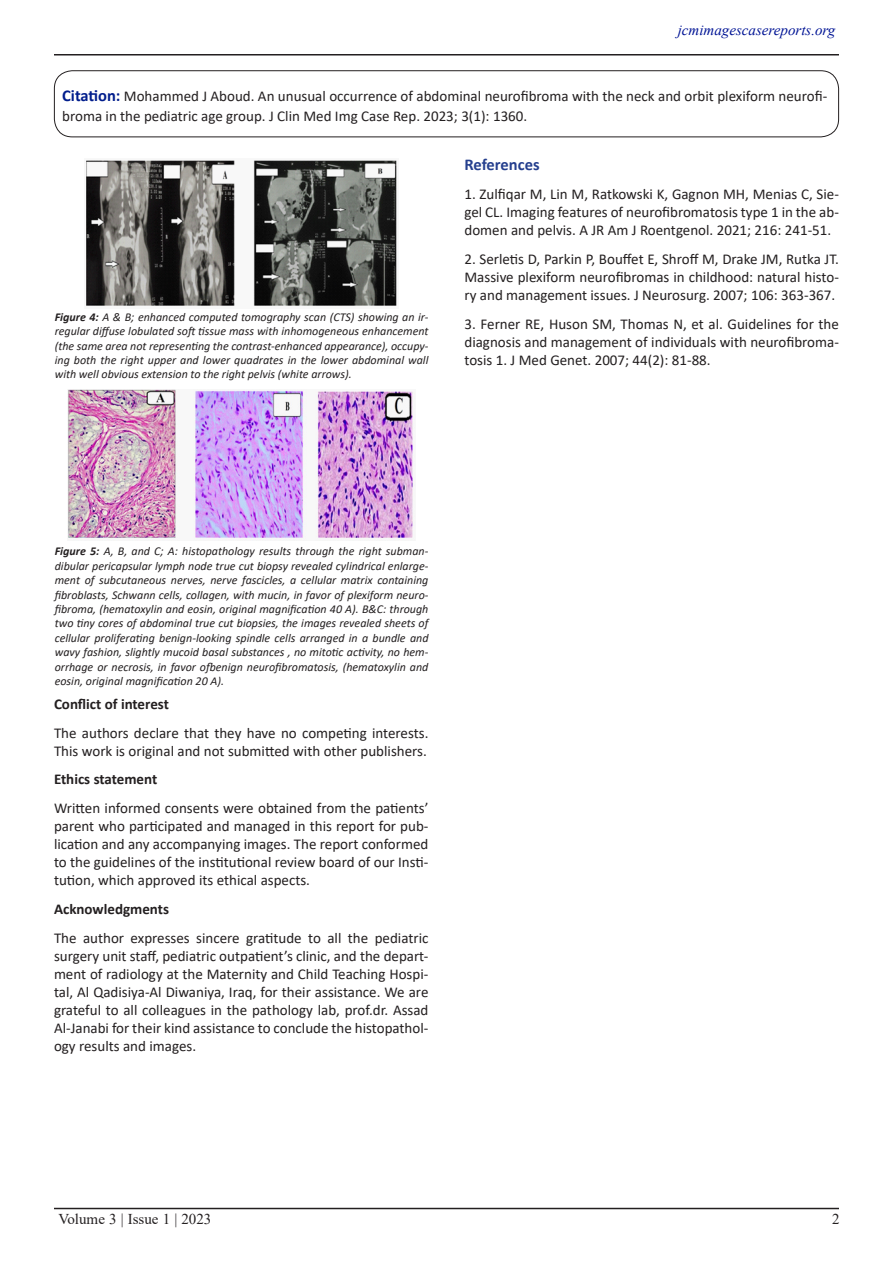
<style>
.page{position:relative;width:893px;height:1263px;background:#fff}
.page>*{position:absolute;margin:0;border:0;box-sizing:border-box;transform-origin:0 0}
.t1{font:700 16.5px "Calibri";color:#253f8e}
.Paragraph_Style_1{font:15px/18px "Calibri";color:#231f20}
.side_heading_new{font:15px/18px "Calibri";color:#231f20;text-align:justify}
.t2{font:700 15px "Calibri";color:#231f20}
.t3{font:italic 15px "Times New Roman";color:#001495}
.t4{font:15px "Times New Roman";color:#231f20}
.t5{font:italic 12px/14.4px "Calibri";color:#231f20;text-align:justify}
.s1{font-weight:700;font-size:16.5px;color:#001d8c}
.s2{font-weight:700}
</style>
<div class="page">
<hr style="left:54px;top:54px;width:785px;height:2px;background:#231f20">
<hr style="left:54px;top:1208px;width:785px;height:1px;background:#231f20">
<div style="left:54px;top:70px;width:785px;height:67px;border:1px solid #231f20;border-radius:18px"></div>
<img style="left:86px;top:160px;width:311px;height:146px">
<img style="left:67px;top:389px;width:348px;height:151px">
<p class="t3" style="left:678px;top:20px;width:159px">jcmimagescasereports.org</p>
<p class="Paragraph_Style_1" style="left:62px;top:86px;width:766px;line-height:19.5px"><span class="s1">Citation:</span> Mohammed J Aboud. An unusual occurrence of abdominal neurofibroma with the neck and orbit plexiform neurofi&shy;broma in the pediatric age group. J Clin Med Img Case Rep. 2023; 3(1): 1360.</p>
<p class="t1" style="left:464px;top:153px;width:77px">References</p>
<p class="side_heading_new" style="left:464px;top:185px;width:376px">1. Zulfiqar M, Lin M, Ratkowski K, Gagnon MH, Menias C, Sie&shy;gel CL. Imaging features of neurofibromatosis type 1 in the ab&shy;domen and pelvis. A JR Am J Roentgenol. 2021; 216: 241-51.</p>
<p class="side_heading_new" style="left:464px;top:250px;width:376px">2. Serletis D, Parkin P, Bouffet E, Shroff M, Drake JM, Rutka JT.<br>Massive plexiform neurofibromas in childhood: natural histo&shy;ry and management issues. J Neurosurg. 2007; 106: 363-367.</p>
<p class="side_heading_new" style="left:464px;top:314px;width:376px">3. Ferner RE, Huson SM, Thomas N, et al. Guidelines for the diagnosis and management of individuals with neurofibroma&shy;tosis 1. J Med Genet. 2007; 44(2): 81-88.</p>
<p class="t5" style="left:55px;top:309px;width:375px"><span class="s2">Figure 4:</span> A &amp; B; enhanced computed tomography scan (CTS) showing an ir&shy;regular diffuse lobulated soft tissue mass with inhomogeneous enhancement (the same area not representing the contrast-enhanced appearance), occupy&shy;ing both the right upper and lower quadrates in the lower abdominal wall with well obvious extension to the right pelvis (white arrows).</p>
<p class="t5" style="left:55px;top:544px;width:375px"><span class="s2">Figure 5:</span> A, B, and C; A: histopathology results through the right subman&shy;dibular pericapsular lymph node true cut biopsy revealed cylindrical enlarge&shy;ment of subcutaneous nerves, nerve fascicles, a cellular matrix containing fibroblasts, Schwann cells, collagen, with mucin, in favor of plexiform neuro&shy;fibroma, (hematoxylin and eosin, original magnification 40 A). B&amp;C: through two tiny cores of abdominal true cut biopsies, the images revealed sheets of cellular proliferating benign-looking spindle cells arranged in a bundle and wavy fashion, slightly mucoid basal substances , no mitotic activity, no hem&shy;orrhage or necrosis, in favor ofbenign neurofibromatosis, (hematoxylin and eosin, original magnification 20 A).</p>
<p class="t2" style="left:54px;top:693px;width:116px">Conflict of interest</p>
<p class="Paragraph_Style_1" style="left:54px;top:723px;width:376px">The authors declare that they have no competing interests.<br>This work is original and not submitted with other publishers.</p>
<p class="t2" style="left:54px;top:769px;width:105px">Ethics statement</p>
<p class="Paragraph_Style_1" style="left:54px;top:799px;width:376px;text-align:justify">Written informed consents were obtained from the patients’ parent who participated and managed in this report for pub&shy;lication and any accompanying images. The report conformed to the guidelines of the institutional review board of our Insti&shy;tution, which approved its ethical aspects.</p>
<p class="t2" style="left:54px;top:898px;width:117px">Acknowledgments</p>
<p class="Paragraph_Style_1" style="left:54px;top:928px;width:376px;text-align:justify">The author expresses sincere gratitude to all the pediatric surgery unit staff, pediatric outpatient’s clinic, and the depart&shy;ment of radiology at the Maternity and Child Teaching Hospi&shy;tal, Al Qadisiya-Al Diwaniya, Iraq, for their assistance. We are grateful to all colleagues in the pathology lab, prof.dr. Assad Al-Janabi for their kind assistance to conclude the histopathol&shy;ogy results and images.</p>
<p class="t4" style="left:59px;top:1208px;width:154px">Volume 3 | Issue 1 | 2023</p>
<p class="t4" style="left:832px;top:1208px;width:9px">2</p>
</div>
